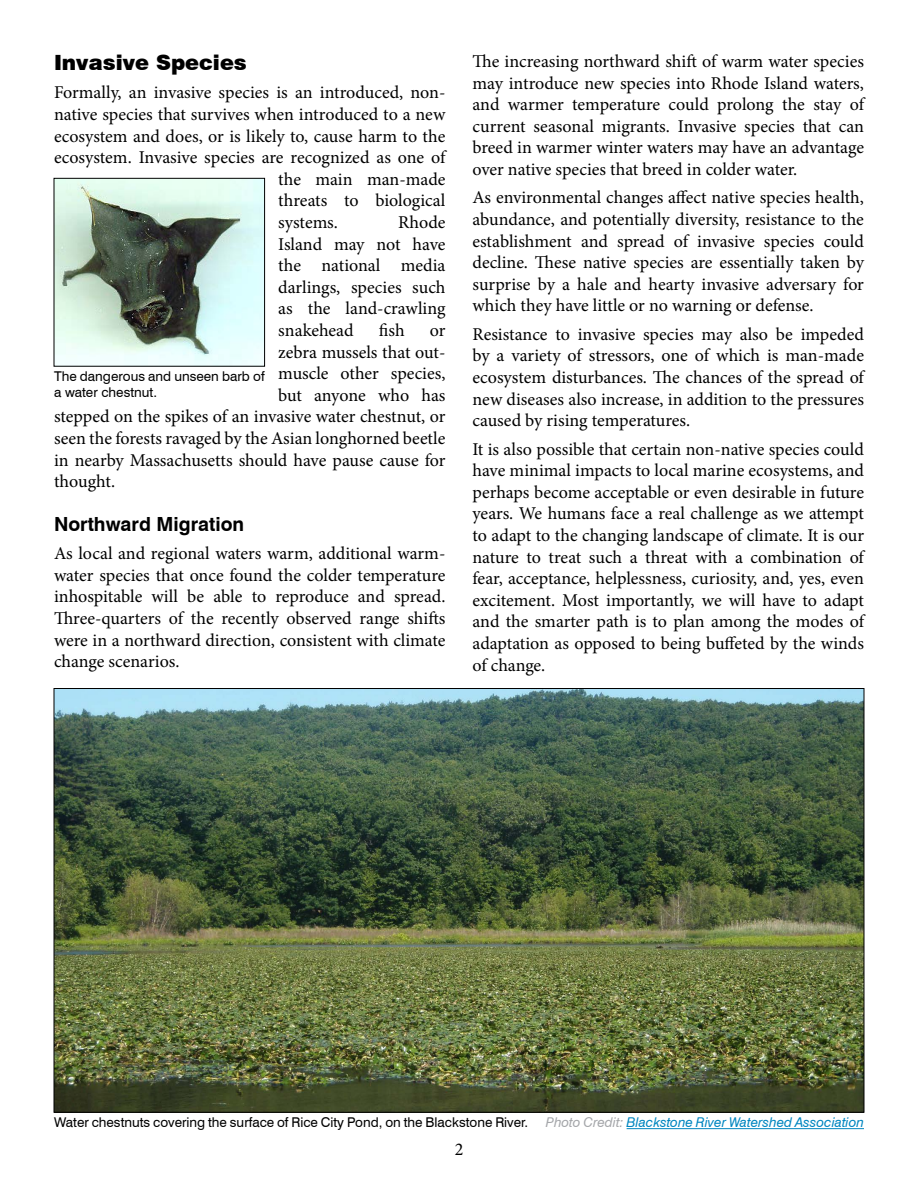
<style>
.page{position:relative;width:918px;height:1188px;background:#fff}
.page>*{position:absolute;margin:0;border:0;box-sizing:border-box;transform-origin:0 0}
.t1{font:900 21px "Swiss 721 BT";color:#000}
.t2{font:700 19.5px "Swiss 721 BT";color:#000}
.t3{font:18px/21.6px "Minion Pro";letter-spacing:-.005em;color:#000;text-align:justify}
.t4{font:13.5px/16.2px "Swiss 721 BT";color:#000}
.t5{font:italic 13.5px "Swiss 721 BT";color:#0086c0}
.s1{color:#a5a7aa}
</style>
<div class="page">
<img style="left:56px;top:180px;width:207px;height:184px">
<div style="left:54px;top:178px;width:211px;height:188px;border:1px solid #000"></div>
<img style="left:56px;top:690px;width:806px;height:420px">
<hr style="left:627px;top:1128px;width:237px;height:1px;background:#0086c0">
<p class="t1" style="left:54px;top:50px;width:194px">Invasive Species</p>
<p class="t3" style="left:54px;top:82px;width:393px">Formally, an invasive species is an introduced, non-</p>
<p class="t3" style="left:54px;top:103px;width:393px">native species that survives when introduced to a new</p>
<p class="t3" style="left:54px;top:125px;width:393px">ecosystem and does, or is likely to, cause harm to the</p>
<p class="t3" style="left:54px;top:147px;width:393px">ecosystem. Invasive species are recognized as one of</p>
<p class="t3" style="left:278px;top:168px;width:169px">the main man-made</p>
<p class="t3" style="left:278px;top:190px;width:169px">threats to biological</p>
<p class="t3" style="left:278px;top:211px;width:61px">systems.</p>
<p class="t3" style="left:278px;top:211px;width:169px;text-indent:120px">Rhode Island may not have the national media darlings, species such as the land-crawling snakehead</p>
<p class="t3" style="left:379px;top:319px;width:27px">fish</p>
<p class="t3" style="left:430px;top:319px;width:17px">or</p>
<p class="t3" style="left:278px;top:341px;width:169px">zebra mussels that out-</p>
<p class="t3" style="left:278px;top:363px;width:169px">muscle other species,</p>
<p class="t3" style="left:278px;top:384px;width:169px">but anyone who has</p>
<p class="t3" style="left:54px;top:406px;width:393px">stepped on the spikes of an invasive water chestnut, or</p>
<p class="t3" style="left:54px;top:427px;width:393px">seen the forests ravaged by the Asian longhorned beetle</p>
<p class="t3" style="left:54px;top:449px;width:393px">in nearby Massachusetts should have pause cause for</p>
<p class="t3" style="left:54px;top:471px;width:63px">thought.</p>
<p class="t2" style="left:54px;top:512px;width:192px">Northward Migration</p>
<p class="t3" style="left:54px;top:543px;width:393px">As local and regional waters warm, additional warm&shy;water species that once found the colder temperature inhospitable will be able to reproduce and spread.<br>Three-quarters of the recently observed range shifts were in a northward direction, consistent with climate change scenarios.</p>
<p class="t4" style="left:54px;top:368px;width:212px">The dangerous and unseen barb of a water chestnut.</p>
<p class="t3" style="left:472px;top:51px;width:393px">The increasing northward shift of warm water species may introduce new species into Rhode Island waters, and warmer temperature could prolong the stay of current seasonal migrants. Invasive species that can breed in warmer winter waters may have an advantage over native species that breed in colder water.</p>
<p class="t3" style="left:472px;top:187px;width:393px">As environmental changes affect native species health, abundance, and potentially diversity, resistance to the establishment and spread of invasive species could decline. These native species are essentially taken by surprise by a hale and hearty invasive adversary for which they have little or no warning or defense.</p>
<p class="t3" style="left:472px;top:323px;width:393px">Resistance to invasive species may also be impeded by a variety of stressors, one of which is man-made ecosystem disturbances. The chances of the spread of new diseases also increase, in addition to the pressures caused by rising temperatures.</p>
<p class="t3" style="left:472px;top:438px;width:393px">It is also possible that certain non-native species could have minimal impacts to local marine ecosystems, and perhaps become acceptable or even desirable in future years. We humans face a real challenge as we attempt to adapt to the changing landscape of climate. It is our nature to treat such a threat with a combination of fear, acceptance, helplessness, curiosity, and, yes, even excitement. Most importantly, we will have to adapt and the smarter path is to plan among the modes of adaptation as opposed to being buffeted by the winds of change.</p>
<p class="t4" style="left:54px;top:1114px;width:476px">Water chestnuts covering the surface of Rice City Pond, on the Blackstone River.</p>
<p class="t5" style="left:546px;top:1114px;width:320px"><span class="s1">Photo Credit:</span> Blackstone River Watershed Association</p>
<p class="t3" style="left:455px;top:1138px;width:10px">2</p>
</div>
